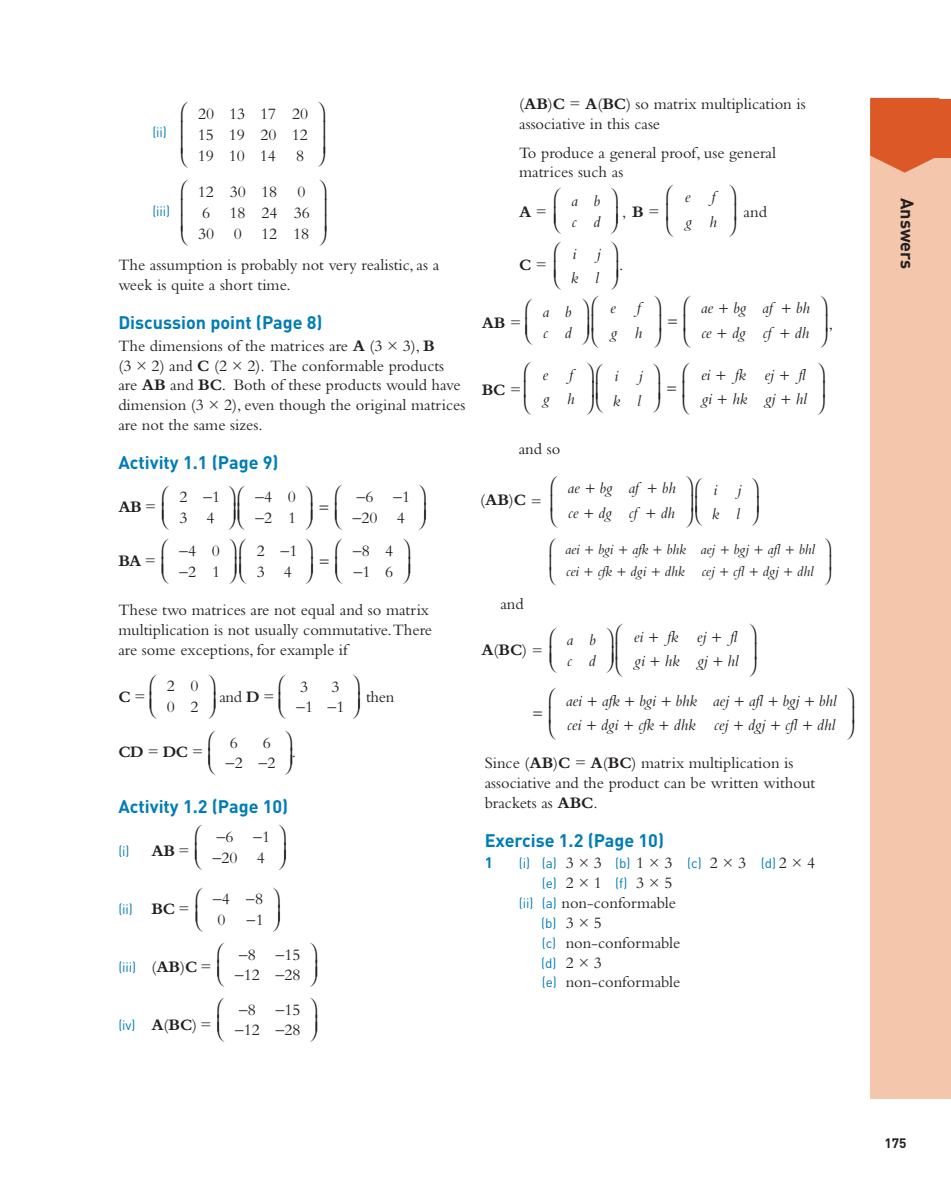
<style>
.page{position:relative;width:951px;height:1203px;background:#fff}
.page>*{position:absolute;margin:0;border:0;box-sizing:border-box;transform-origin:0 0}
.t1{font:700 18px "DIN";color:#007cb6}
.t2{font:700 18px "DIN";color:#231f20}
.t3{font:16.5px/20.7px "Bembo Std";color:#231f20}
.t4{font:italic 16.5px/24.5px "Bembo Std";letter-spacing:-.005em;color:#231f20}
.t5{font:700 16.5px "Bembo Std";letter-spacing:-.015em;color:#231f20}
.t6{font:italic 16.35px/24.3px "Bembo Std";color:#231f20}
.t7{font:italic 15px/22.4px "Bembo Std";letter-spacing:-.005em;color:#231f20}
.t8{font:700 15px "DIN";color:#007cb6}
.t9{font:13.5px/19.8px "DIN";letter-spacing:-.01em;color:#007cb6}
.t10{font:700 13.5px "DIN";color:#231f20}
.s1{font-weight:700}
.s2{font-weight:400}
.s3{font-family:"Bembo Std";font-size:16.5px;color:#231f20}
.s4{font-family:"DIN";font-size:13.5px;color:#007cb6}
.s5{font-family:"Bembo Std";font-weight:700;font-size:16.5px;color:#231f20}
</style>
<div class="page">
<div style="left:870px;top:99px;width:81px;height:999px;background:#f4c7ac"></div>
<div style="left:879px;top:99px;width:72px;height:58px;background:#dd5827"></div>
<svg style="left:870px;top:98px;width:69px;height:75px"></svg>
<p class="t9" style="left:152px;top:123px;width:16px">(ii)</p>
<p class="t3" style="left:198px;top:103px;width:112px;text-align:justify">20 13 17 20<br>15 19 20 12<br>19 10 14 8</p>
<p class="t3" style="left:198px;top:181px;width:114px">12 30 18 0<br>6 18 24 36<br>30 0 12 18</p>
<p class="t3" style="left:118px;top:255px;width:322px;line-height:19.8px">The assumption is probably not very realistic, as a week is quite a short time.</p>
<p class="t1" style="left:118px;top:310px;width:206px">Discussion point (Page 8)</p>
<p class="t3" style="left:118px;top:335px;width:348px;line-height:19.8px">The dimensions of the matrices are <span class="s1">A</span> (3 × 3), <span class="s1">B<br></span>(3 × 2) and <span class="s1">C</span> (2 × 2). The conformable products are <span class="s1">AB</span> and <span class="s1">BC</span>. Both of these products would have dimension (3 × 2), even though the original matrices are not the same sizes.</p>
<p class="t1" style="left:118px;top:450px;width:162px">Activity 1.1 (Page 9)</p>
<p class="t5" style="left:118px;top:497px;width:39px">AB<span class="s2">=</span></p>
<p class="t9" style="left:152px;top:202px;width:19px">(iii)</p>
<p class="t3" style="left:203px;top:486px;width:19px">−1</p>
<p class="t3" style="left:255px;top:486px;width:43px">−4 0 −2 1</p>
<p class="t3" style="left:356px;top:486px;width:19px">−6</p>
<p class="t3" style="left:352px;top:486px;width:59px;text-indent:41px">−1 −20 4</p>
<p class="t3" style="left:179px;top:487px;width:37px">2<br>3 4</p>
<p class="t3" style="left:519px;top:94px;width:288px;line-height:19.8px">(<span class="s1">AB</span>)<span class="s1">C</span> = <span class="s1">A</span>(<span class="s1">BC</span>) so matrix multiplication is associative in this case</p>
<p class="t3" style="left:519px;top:142px;width:258px;line-height:19.8px">To produce a general proof, use general matrices such as</p>
<p class="t5" style="left:519px;top:202px;width:29px">A <span class="s2">=</span></p>
<p class="t4" style="left:571px;top:190px;width:31px;line-height:21.1px">a b c d</p>
<p class="t3" style="left:622px;top:201px;width:39px">, <span class="s1">B</span> =</p>
<p class="t4" style="left:685px;top:185px;width:33px;text-align:right">f<br>g h</p>
<p class="t4" style="left:685px;top:185px;width:7px">e</p>
<p class="t3" style="left:743px;top:201px;width:25px">and</p>
<p class="t5" style="left:519px;top:256px;width:29px">C <span class="s2">=</span></p>
<p class="t4" style="left:571px;top:241px;width:32px">i j k l</p>
<p class="t3" style="left:619px;top:254px;width:6px">.</p>
<p class="t5" style="left:482px;top:314px;width:41px">AB <span class="s2">=</span></p>
<p class="t5" style="left:482px;top:381px;width:41px">BC <span class="s2">=</span></p>
<p class="t4" style="left:611px;top:295px;width:33px;text-align:right">f<br>g h</p>
<p class="t4" style="left:700px;top:295px;width:73px">ae bg af</p>
<p class="t4" style="left:796px;top:295px;width:16px">bh</p>
<p class="t4" style="left:542px;top:300px;width:31px;line-height:21.1px">a b c d</p>
<p class="t4" style="left:610px;top:295px;width:7px">e</p>
<p class="t4" style="left:701px;top:320px;width:71px">ce dg cf</p>
<p class="t4" style="left:794px;top:320px;width:16px">dh</p>
<p class="t3" style="left:828px;top:313px;width:6px">,</p>
<p class="t4" style="left:543px;top:362px;width:33px;text-align:right">f<br>g h</p>
<p class="t4" style="left:613px;top:363px;width:32px">i j k l</p>
<p class="t4" style="left:701px;top:362px;width:11px">ei</p>
<p class="t4" style="left:735px;top:362px;width:41px">fk ej</p>
<p class="t4" style="left:701px;top:362px;width:107px;text-align:right">fl<br>gi hk gj hl</p>
<p class="t4" style="left:542px;top:362px;width:7px">e</p>
<p class="t3" style="left:519px;top:438px;width:43px">and so</p>
<p class="t3" style="left:480px;top:489px;width:63px">(<span class="s1">AB</span>)<span class="s1">C</span> =</p>
<p class="t6" style="left:567px;top:475px;width:73px">ae bg af</p>
<p class="t6" style="left:662px;top:475px;width:16px">bh</p>
<p class="t6" style="left:568px;top:500px;width:70px">ce dg cf</p>
<p class="t6" style="left:660px;top:500px;width:16px">dh</p>
<p class="t6" style="left:712px;top:477px;width:31px">i j k l</p>
<p class="t7" style="left:353px;top:537px;width:67px">ae bg af ce dg cf</p>
<p class="t7" style="left:565px;top:537px;width:251px">aei bgi afk bhk aej bgj afl bhl cei cfk dgi dhk cej cfl dgj dhl</p>
<p class="t3" style="left:257px;top:540px;width:42px;text-indent:23px">−1<br>3 4</p>
<p class="t3" style="left:353px;top:540px;width:42px">−8 4 −1 6</p>
<p class="t3" style="left:118px;top:600px;width:315px;line-height:19.8px">These two matrices are not equal and so matrix multiplication is not usually commutative.There are some exceptions, for example if</p>
<p class="t5" style="left:118px;top:688px;width:29px">C <span class="s2">=</span></p>
<p class="t3" style="left:167px;top:675px;width:33px">2 0<br>0 2</p>
<p class="t3" style="left:219px;top:686px;width:57px">and <span class="s1">D</span> =</p>
<p class="t5" style="left:118px;top:551px;width:39px">BA <span class="s2">=</span></p>
<p class="t3" style="left:179px;top:540px;width:43px">−4 0 −2 1</p>
<p class="t3" style="left:257px;top:540px;width:10px">2</p>
<p class="t3" style="left:500px;top:593px;width:25px">and</p>
<p class="t5" style="left:481px;top:640px;width:63px">A<span class="s2">(</span>BC<span class="s2">) =</span></p>
<p class="t4" style="left:566px;top:629px;width:31px;line-height:21.1px">a b c d</p>
<p class="t4" style="left:634px;top:624px;width:11px">ei</p>
<p class="t4" style="left:667px;top:624px;width:41px">fk ej</p>
<p class="t4" style="left:634px;top:624px;width:106px;text-align:right">fl<br>gi hk gj hl</p>
<p class="t3" style="left:300px;top:675px;width:10px">3</p>
<p class="t3" style="left:331px;top:675px;width:10px">3</p>
<p class="t3" style="left:366px;top:686px;width:30px">then</p>
<p class="t4" style="left:337px;top:691px;width:31px">a b</p>
<p class="t4" style="left:566px;top:687px;width:272px">aei afk bgi bhk aej afl bgj bhl cei dgi cfk dhk cej dgj cfl dhl</p>
<p class="t3" style="left:484px;top:752px;width:332px;line-height:19.8px">Since (<span class="s1">AB</span>)<span class="s1">C</span> = <span class="s1">A</span>(<span class="s1">BC</span>) matrix multiplication is associative and the product can be written without brackets as <span class="s1">ABC</span>.</p>
<p class="t1" style="left:485px;top:827px;width:181px">Exercise 1.2 (Page 10)</p>
<p class="t8" style="left:485px;top:853px;width:10px">1</p>
<p class="t9" style="left:541px;top:853px;width:275px;text-indent:-23px">(i) (a) <span class="s3">3 × 3</span> (b) <span class="s3">1 × 3</span> (c) <span class="s3">2 × 3</span> (d) <span class="s3">2 × 4 </span>(e) <span class="s3">2 × 1</span> (f) <span class="s3">3 × 5</span></p>
<p class="t3" style="left:519px;top:892px;width:159px"><span class="s4">(ii) (a)</span> non-conformable</p>
<p class="t9" style="left:541px;top:913px;width:62px">(b) <span class="s3">3 × 5</span></p>
<p class="t3" style="left:542px;top:931px;width:140px"><span class="s4">(c)</span> non-conformable</p>
<p class="t9" style="left:541px;top:952px;width:62px">(d) <span class="s3">2 × 3</span></p>
<p class="t3" style="left:542px;top:971px;width:140px"><span class="s4">(e)</span> non-conformable</p>
<p class="t3" style="left:296px;top:696px;width:19px">−1</p>
<p class="t3" style="left:327px;top:696px;width:19px">−1</p>
<p class="t3" style="left:230px;top:731px;width:10px">6</p>
<p class="t3" style="left:263px;top:731px;width:10px">6</p>
<p class="t5" style="left:118px;top:742px;width:86px">CD <span class="s2">=</span> DC <span class="s2">=</span></p>
<p class="t3" style="left:292px;top:741px;width:6px">.</p>
<p class="t3" style="left:226px;top:752px;width:19px">−2</p>
<p class="t3" style="left:258px;top:752px;width:19px">−2</p>
<p class="t1" style="left:118px;top:794px;width:171px">Activity 1.2 (Page 10)</p>
<p class="t9" style="left:118px;top:841px;width:72px">(i) <span class="s5">AB</span> <span class="s3">=</span></p>
<p class="t3" style="left:212px;top:826px;width:59px;text-indent:41px">−1 −20 4</p>
<p class="t3" style="left:216px;top:826px;width:19px">−6</p>
<p class="t3" style="left:213px;top:888px;width:19px">−4</p>
<p class="t3" style="left:246px;top:888px;width:19px">−8 −1</p>
<p class="t9" style="left:118px;top:899px;width:73px">(ii) <span class="s5">BC</span> <span class="s3">=</span></p>
<p class="t3" style="left:217px;top:909px;width:10px">0</p>
<p class="t3" style="left:239px;top:943px;width:19px">−8</p>
<p class="t3" style="left:275px;top:943px;width:27px">−15</p>
<p class="t3" style="left:235px;top:964px;width:27px">−12</p>
<p class="t3" style="left:275px;top:964px;width:27px">−28</p>
<p class="t9" style="left:118px;top:957px;width:95px">(iii) <span class="s3">(</span><span class="s5">AB</span><span class="s3">)</span><span class="s5">C</span> <span class="s3">=</span></p>
<p class="t9" style="left:118px;top:1015px;width:95px">(iv) <span class="s5">A</span><span class="s3">(</span><span class="s5">BC</span><span class="s3">) =</span></p>
<p class="t3" style="left:239px;top:998px;width:19px">−8</p>
<p class="t3" style="left:275px;top:998px;width:27px">−15</p>
<p class="t3" style="left:235px;top:1019px;width:27px">−12</p>
<p class="t3" style="left:275px;top:1019px;width:27px">−28</p>
<p class="t2" style="left:919px;top:198px;width:73px;rotate:90deg">Answers</p>
<p class="t10" style="left:884px;top:1133px;width:23px">175</p>
</div>
